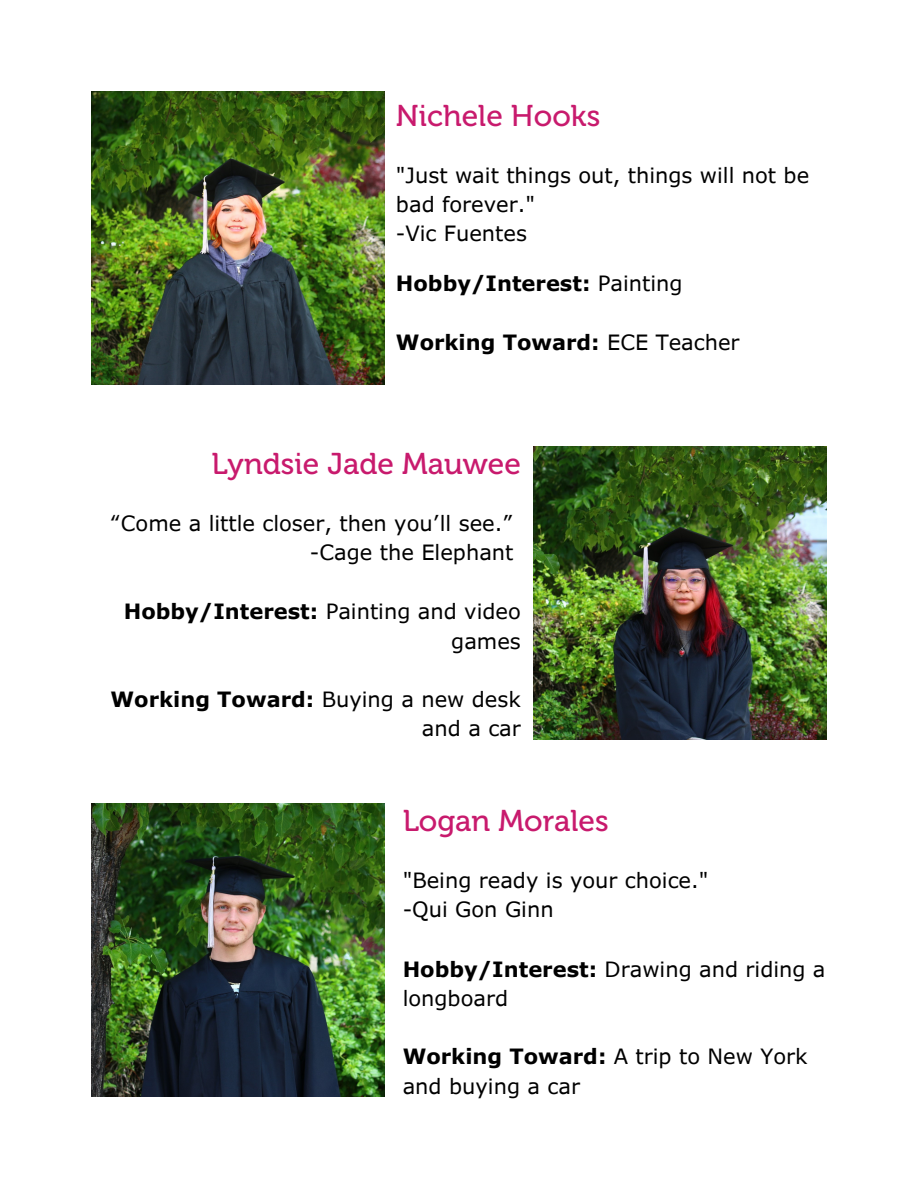
<style>
.page{position:relative;width:918px;height:1188px;background:#fff}
.page>*{position:absolute;margin:0;border:0;box-sizing:border-box;transform-origin:0 0}
.t1{font:30px "Museo 500";color:#c81a6d}
.t2{font:21px/29.2px "Verdana Pro";color:#000}
.t3{font:700 21px "Verdana Pro";color:#000}
.s1{font-weight:400}
.s2{font-weight:700}
</style>
<div class="page">
<img style="left:92px;top:92px;width:292px;height:292px">
<img style="left:534px;top:447px;width:292px;height:292px">
<img style="left:92px;top:804px;width:292px;height:292px">
<p class="t1" style="left:396px;top:98px;width:206px">Nichele Hooks</p>
<p class="t2" style="left:396px;top:160px;width:415px">"Just wait things out, things will not be bad forever."</p>
<p class="t2" style="left:396px;top:218px;width:132px">-Vic Fuentes</p>
<p class="t3" style="left:396px;top:270px;width:288px">Hobby/Interest: <span class="s1">Painting</span></p>
<p class="t3" style="left:396px;top:329px;width:345px">Working Toward: <span class="s1">ECE Teacher</span></p>
<p class="t1" style="left:211px;top:446px;width:311px">Lyndsie Jade Mauwee</p>
<p class="t2" style="left:110px;top:508px;width:405px">“Come a little closer, then you’ll see.”</p>
<p class="t2" style="left:310px;top:537px;width:205px">-Cage the Elephant</p>
<p class="t2" style="left:124px;top:596px;width:399px;text-align:right"><span class="s2">Hobby/Interest:</span> Painting and video games</p>
<p class="t2" style="left:111px;top:684px;width:412px;text-align:right"><span class="s2">Working Toward:</span> Buying a new desk and a car</p>
<p class="t1" style="left:403px;top:803px;width:208px">Logan Morales</p>
<p class="t2" style="left:403px;top:865px;width:307px">"Being ready is your choice."</p>
<p class="t2" style="left:403px;top:894px;width:152px">-Qui Gon Ginn</p>
<p class="t2" style="left:403px;top:954px;width:424px"><span class="s2">Hobby/Interest:</span> Drawing and riding a longboard</p>
<p class="t2" style="left:403px;top:1041px;width:406px"><span class="s2">Working Toward:</span> A trip to New York and buying a car</p>
</div>
